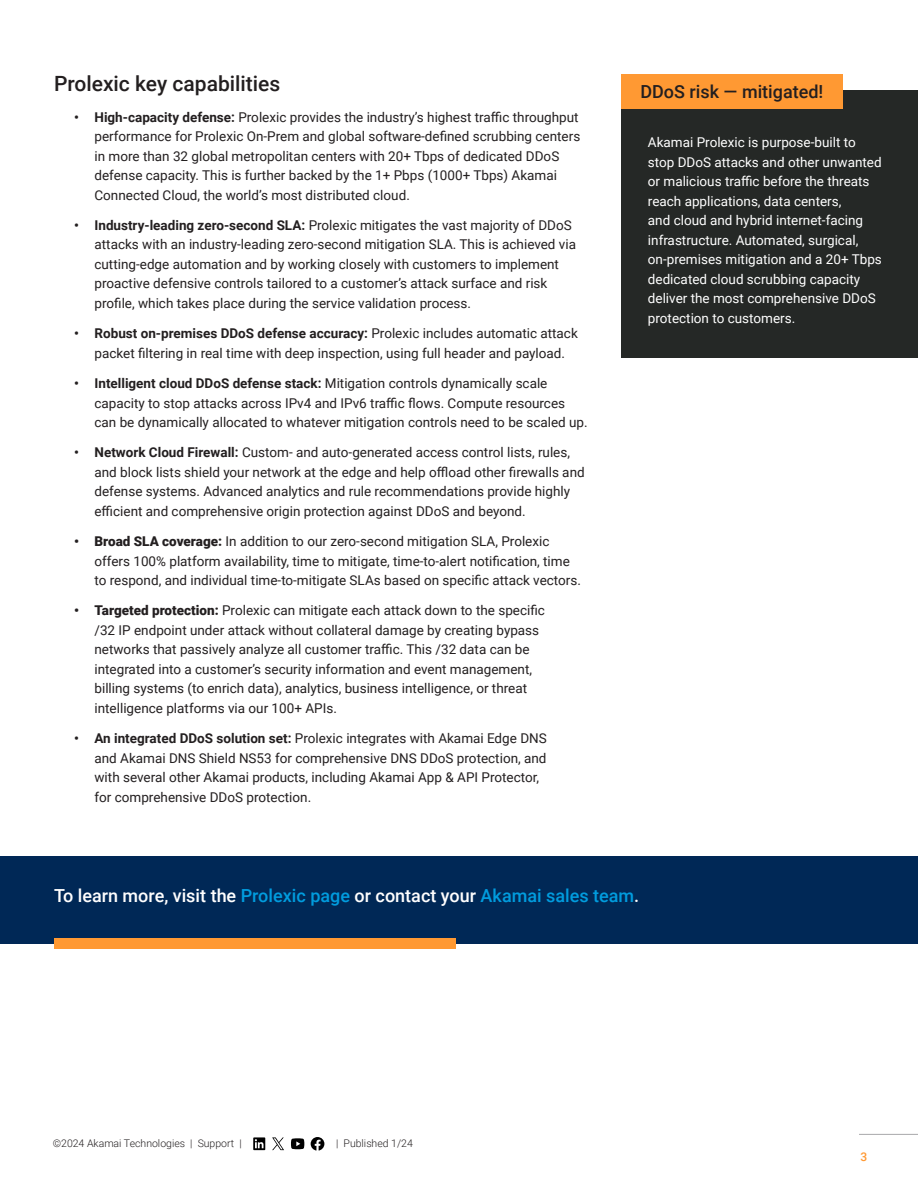
<style>
.page{position:relative;width:918px;height:1188px;background:#fff}
.page>*{position:absolute;margin:0;border:0;box-sizing:border-box;transform-origin:0 0}
.t1{font:500 21px "Roboto";color:#231f20}
.CTA_on_Navy_Blue{font:500 18px "Roboto";color:#fff}
.Sidebar_-_Orange_box_head{font:500 18px "Roboto";color:#231f20}
.t2{font:13.5px/19.5px "Roboto";color:#231f20}
.Sidebar_-_body{font:13.5px/19.5px "Roboto";color:#fff}
.t3{font:500 12px "Roboto";color:#f93}
.t4{font:300 10.5px "Roboto";color:#231f20}
.s1{font-weight:700}
.s2{font-weight:900}
.s3{color:#009cde}
</style>
<div class="page">
<svg style="left:311px;top:1137px;width:13px;height:14px"></svg>
<svg style="left:291px;top:1138px;width:13px;height:11px"></svg>
<svg style="left:253px;top:1137px;width:12px;height:13px"></svg>
<svg style="left:272px;top:1137px;width:12px;height:13px"></svg>
<hr style="left:859px;top:1134px;width:59px;height:1px;background:#a8a8aa">
<div style="left:0;top:856px;width:918px;height:88px;background:#002856"></div>
<div style="left:54px;top:939px;width:401px;height:10px;background:#f93"></div>
<div style="left:621px;top:90px;width:297px;height:267px;background:#252826"></div>
<div style="left:621px;top:74px;width:222px;height:35px;background:#f93"></div>
<h1 class="t1" style="left:54px;top:69px;width:228px">Prolexic key capabilities</h1>
<p class="t2" style="left:94px;top:107px;width:487px;text-indent:-20px"><span class="s1">• High-capacity defense:</span> Prolexic provides the industry’s highest traffic throughput performance for Prolexic On-Prem and global software-defined scrubbing centers in more than 32 global metropolitan centers with 20+ Tbps of dedicated DDoS defense capacity. This is further backed by the 1+ Pbps (1000+ Tbps) Akamai Connected Cloud, the world’s most distributed cloud.</p>
<p class="t2" style="left:94px;top:215px;width:483px;text-indent:-20px"><span class="s1">• Industry-leading zero-second SLA:</span> Prolexic mitigates the vast majority of DDoS attacks with an industry-leading zero-second mitigation SLA. This is achieved via cutting-edge automation and by working closely with customers to implement proactive defensive controls tailored to a customer’s attack surface and risk profile, which takes place during the service validation process.</p>
<p class="t2" style="left:74px;top:323px;width:505px;text-align:center"><span class="s1">• Robust on-premises DDoS defense accuracy:</span> Prolexic includes automatic attack packet filtering in real time with deep inspection, using full header and payload.</p>
<p class="t2" style="left:94px;top:373px;width:495px;text-indent:-20px"><span class="s1">• Intelligent cloud DDoS defense stack:</span> Mitigation controls dynamically scale capacity to stop attacks across IPv4 and IPv6 traffic flows. Compute resources can be dynamically allocated to whatever mitigation controls need to be scaled up.</p>
<p class="t2" style="left:94px;top:442px;width:492px;text-indent:-20px"><span class="s1">• Network Cloud Firewall:</span> Custom- and auto-generated access control lists, rules, and block lists shield your network at the edge and help offload other firewalls and defense systems. Advanced analytics and rule recommendations provide highly efficient and comprehensive origin protection against DDoS and beyond.</p>
<p class="t2" style="left:94px;top:531px;width:488px;text-indent:-20px"><span class="s2">• Broad SLA coverage:</span> In addition to our zero-second mitigation SLA, Prolexic offers 100% platform availability, time to mitigate, time-to-alert notification, time to respond, and individual time-to-mitigate SLAs based on specific attack vectors.</p>
<p class="t2" style="left:94px;top:600px;width:452px;text-indent:-20px"><span class="s2">• Targeted protection:</span> Prolexic can mitigate each attack down to the specific /32 IP endpoint under attack without collateral damage by creating bypass networks that passively analyze all customer traffic. This /32 data can be integrated into a customer’s security information and event management, billing systems (to enrich data), analytics, business intelligence, or threat intelligence platforms via our 100+ APIs.</p>
<p class="t2" style="left:94px;top:728px;width:454px;text-indent:-20px"><span class="s1">• An integrated DDoS solution set:</span> Prolexic integrates with Akamai Edge DNS and Akamai DNS Shield NS53 for comprehensive DNS DDoS protection, and with several other Akamai products, including Akamai App &amp; API Protector, for comprehensive DDoS protection.</p>
<p class="Sidebar_-_Orange_box_head" style="left:640px;top:79px;width:185px">DDoS risk — mitigated!</p>
<p class="Sidebar_-_body" style="left:648px;top:132px;width:235px">Akamai Prolexic is purpose-built to stop DDoS attacks and other unwanted or malicious traffic before the threats reach applications, data centers,<br>and cloud and hybrid internet-facing infrastructure. Automated, surgical, on-premises mitigation and a 20+ Tbps dedicated cloud scrubbing capacity deliver the most comprehensive DDoS protection to customers.</p>
<p class="CTA_on_Navy_Blue" style="left:54px;top:883px;width:587px">To learn more, visit the <span class="s3">Prolexic page</span> or contact your <span class="s3">Akamai sales team</span>.</p>
<p class="t4" style="left:53px;top:1136px;width:190px">©2024 Akamai Technologies | Support |</p>
<p class="t4" style="left:336px;top:1136px;width:78px">| Published 1/24</p>
<p class="t3" style="left:860px;top:1148px;width:8px">3</p>
</div>
